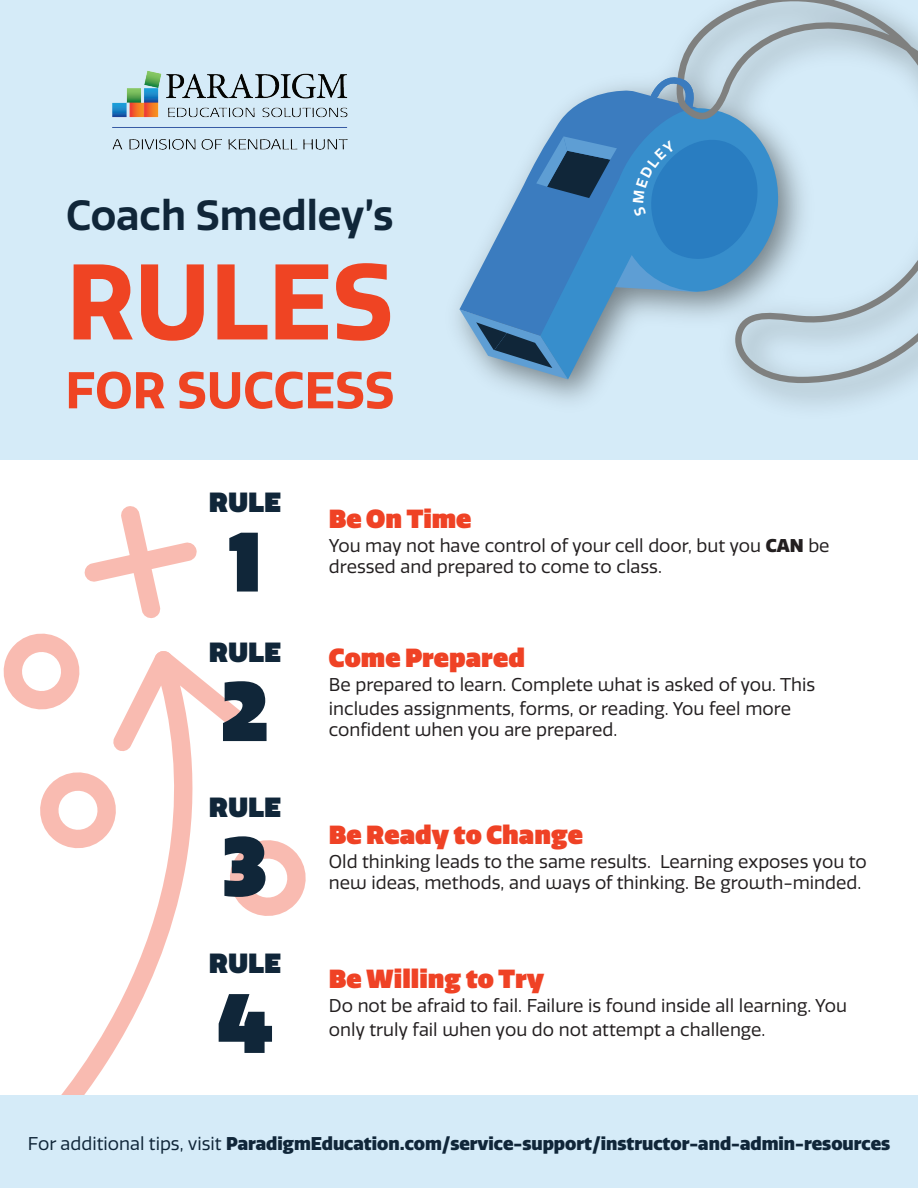
<style>
.page{position:relative;width:918px;height:1188px;background:#fff}
.page>*{position:absolute;margin:0;border:0;box-sizing:border-box;transform-origin:0 0}
.t1{font:700 104.25px "Quatro";color:#ef4423}
.t2{font:900 81.75px "Quatro";color:#102639}
.t3{font:700 50.25px "Quatro";color:#ef4423}
.t4{font:600 40.95px "Quatro";color:#102639}
.t5{font:900 27px "Quatro";color:#102639}
.t6{font:900 25.5px "Quatro";color:#ef4225}
.t7{font:18px/24px "Quatro";color:#231f20}
.t8{font:900 18px "Quatro";color:#102639}
.s1{font-weight:900}
.s2{font-weight:400}
</style>
<div class="page">
<svg style="left:84px;top:506px;width:113px;height:112px"></svg>
<svg style="left:34px;top:661px;width:192px;height:435px"></svg>
<svg style="left:153px;top:651px;width:91px;height:77px"></svg>
<svg style="left:35px;top:767px;width:86px;height:86px"></svg>
<svg style="left:225px;top:835px;width:81px;height:86px"></svg>
<svg style="left:4px;top:633px;width:81px;height:82px"></svg>
<div style="left:0;top:0;width:918px;height:459px;background:#d5ebf8"></div>
<div style="left:0;top:1096px;width:918px;height:92px;background:#d5ebf8"></div>
<svg style="left:459px;top:89px;width:192px;height:247px"></svg>
<svg style="left:540px;top:107px;width:134px;height:272px"></svg>
<svg style="left:460px;top:309px;width:108px;height:70px"></svg>
<svg style="left:674px;top:0;width:244px;height:383px"></svg>
<svg style="left:651px;top:74px;width:46px;height:33px"></svg>
<img style="left:113px;top:70px;width:234px;height:79px">
<svg style="left:536px;top:132px;width:230px;height:160px"></svg>
<h3 class="t4" style="left:66px;top:191px;width:329px">Coach Smedley’s</h3>
<h1 class="t1" style="left:66px;top:241px;width:328px">RULES</h1>
<h3 class="t3" style="left:65px;top:361px;width:330px">FOR SUCCESS</h3>
<h3 class="t5" style="left:209px;top:485px;width:74px">RULE</h3>
<h2 class="t2" style="left:228px;top:510px;width:36px">1</h2>
<h3 class="t5" style="left:209px;top:635px;width:74px">RULE</h3>
<h2 class="t2" style="left:221px;top:660px;width:49px">2</h2>
<h3 class="t5" style="left:209px;top:790px;width:74px">RULE</h3>
<h2 class="t2" style="left:223px;top:815px;width:46px">3</h2>
<h3 class="t5" style="left:209px;top:947px;width:74px">RULE</h3>
<h2 class="t2" style="left:218px;top:972px;width:56px">4</h2>
<h3 class="t6" style="left:329px;top:503px;width:144px">Be On Time</h3>
<p class="t7" style="left:329px;top:536px;width:502px;line-height:21px">You may not have control of your cell door, but you <span class="s1">CAN</span> be dressed and prepared to come to class.</p>
<h3 class="t6" style="left:329px;top:641px;width:198px">Come Prepared</h3>
<p class="t7" style="left:329px;top:673px;width:488px">Be prepared to learn. Complete what is asked of you. This includes assignments, forms, or reading. You feel more</p>
<p class="t7" style="left:329px;top:718px;width:290px">confident when you are prepared.</p>
<h3 class="t6" style="left:329px;top:818px;width:256px">Be Ready to Change</h3>
<p class="t7" style="left:329px;top:851px;width:539px;line-height:21.6px">Old thinking leads to the same results. Learning exposes you to new ideas, methods, and ways of thinking. Be growth-minded.</p>
<h3 class="t6" style="left:329px;top:963px;width:217px">Be Willing to Try</h3>
<p class="t7" style="left:329px;top:994px;width:520px">Do not be afraid to fail. Failure is found inside all learning. You only truly fail when you do not attempt a challenge.</p>
<p class="t8" style="left:28px;top:1133px;width:864px"><span class="s2">For additional tips, visit</span> ParadigmEducation.com/service-support/instructor-and-admin-resources</p>
</div>
